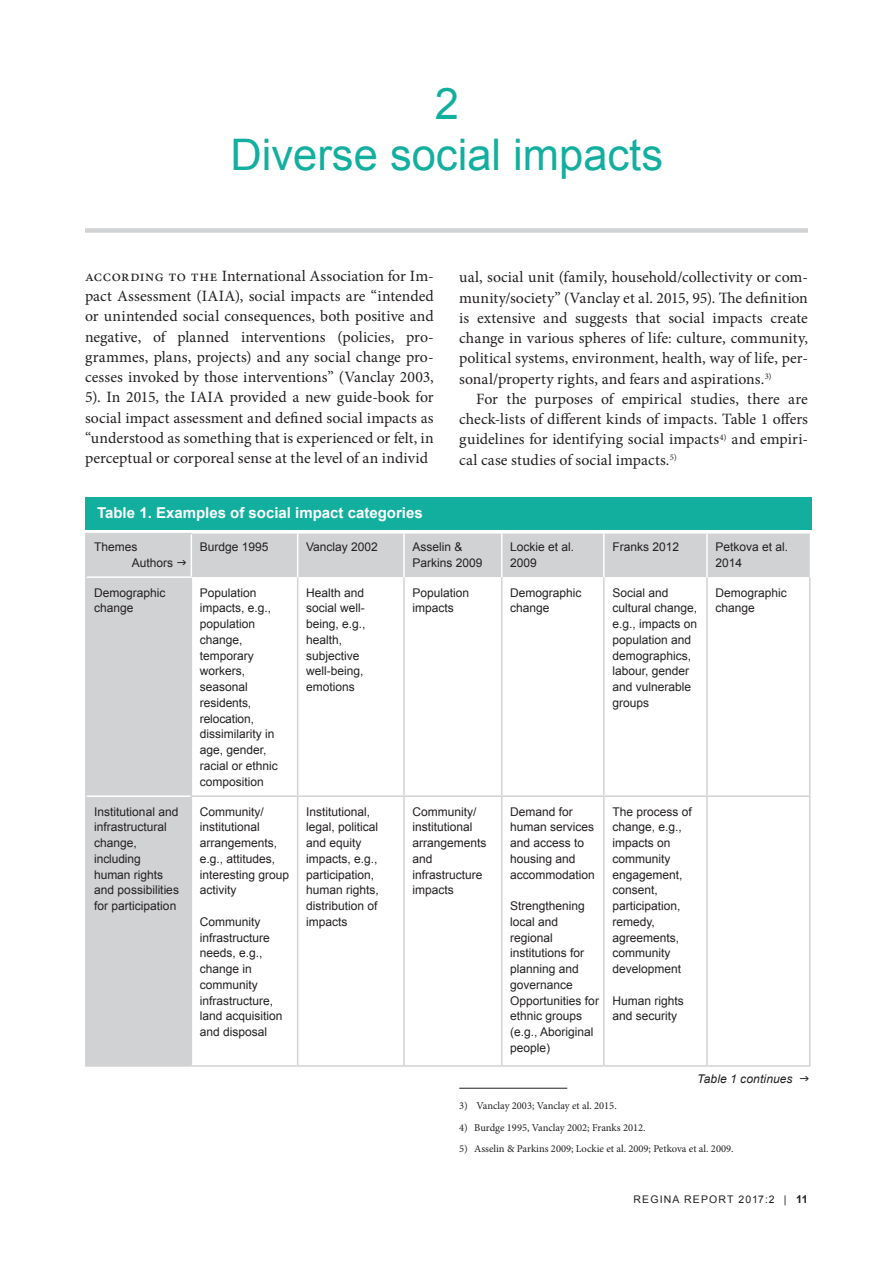
<style>
.page{position:relative;width:893px;height:1263px;background:#fff}
.page>*{position:absolute;margin:0;border:0;box-sizing:border-box;transform-origin:0 0}
.RUBRIK_R1_2radig{font:43.5px "Arial";color:#13af9e}
.BRÖDTEXT_utan_indrag{font:15.75px/20.2px "Minion Pro";letter-spacing:.01em;color:#231f20;text-align:justify}
.BRÖDTEXT_Indrag{font:15.75px/20.2px "Minion Pro";color:#231f20;text-align:justify}
.Tabell_Brödtext_Aria{font:700 15px "Arial";color:#fff}
.Tabell_Brödtext_Aria-2{font:12px/15.8px "Arial";color:#231f20}
.RUBRIK_R2_Avdelnings{font:italic 12px "Arial";letter-spacing:.01em;color:#231f20}
.FOTNOTER{font:10.5px "Minion Pro";color:#231f20}
.t1{font:10.5px "Arial";letter-spacing:.11em;color:#231f20}
.s1{font-weight:700;font-size:10.95px}
</style>
<div class="page">
<div style="left:85px;top:497px;width:726px;height:33px;background:#13af9e"></div>
<div style="left:87px;top:578px;width:104px;height:487px;background:#d1d2d4"></div>
<hr style="left:297px;top:577px;width:1px;height:218px;background:#d1d2d4">
<hr style="left:403px;top:577px;width:2px;height:218px;background:#d1d2d4">
<hr style="left:501px;top:577px;width:1px;height:218px;background:#d1d2d4">
<hr style="left:603px;top:577px;width:2px;height:218px;background:#d1d2d4">
<hr style="left:706px;top:577px;width:2px;height:218px;background:#d1d2d4">
<hr style="left:809px;top:577px;width:1px;height:218px;background:#d1d2d4">
<hr style="left:191px;top:795px;width:107px;height:2px;background:#d1d2d4">
<hr style="left:298px;top:795px;width:106px;height:2px;background:#d1d2d4">
<hr style="left:297px;top:797px;width:1px;height:268px;background:#d1d2d4">
<hr style="left:404px;top:795px;width:98px;height:2px;background:#d1d2d4">
<hr style="left:403px;top:797px;width:2px;height:268px;background:#d1d2d4">
<hr style="left:502px;top:795px;width:102px;height:2px;background:#d1d2d4">
<hr style="left:501px;top:797px;width:1px;height:268px;background:#d1d2d4">
<hr style="left:604px;top:795px;width:103px;height:2px;background:#d1d2d4">
<hr style="left:603px;top:797px;width:2px;height:268px;background:#d1d2d4">
<hr style="left:707px;top:795px;width:103px;height:2px;background:#d1d2d4">
<hr style="left:706px;top:797px;width:2px;height:268px;background:#d1d2d4">
<hr style="left:809px;top:797px;width:1px;height:268px;background:#d1d2d4">
<hr style="left:191px;top:1065px;width:107px;height:2px;background:#d1d2d4">
<hr style="left:298px;top:1065px;width:106px;height:2px;background:#d1d2d4">
<hr style="left:404px;top:1065px;width:98px;height:2px;background:#d1d2d4">
<hr style="left:502px;top:1065px;width:102px;height:2px;background:#d1d2d4">
<hr style="left:604px;top:1065px;width:103px;height:2px;background:#d1d2d4">
<hr style="left:707px;top:1065px;width:103px;height:2px;background:#d1d2d4">
<hr style="left:87px;top:795px;width:104px;height:2px;background:#fff">
<hr style="left:85px;top:533px;width:107px;height:1px;background:#d1d2d4">
<hr style="left:85px;top:534px;width:2px;height:43px;background:#d1d2d4">
<hr style="left:85px;top:577px;width:2px;height:219px;background:#d1d2d4">
<hr style="left:191px;top:578px;width:1px;height:217px;background:#d1d2d4">
<hr style="left:85px;top:796px;width:2px;height:269px;background:#d1d2d4">
<hr style="left:191px;top:797px;width:1px;height:268px;background:#d1d2d4">
<hr style="left:85px;top:1065px;width:106px;height:2px;background:#d1d2d4">
<div style="left:85px;top:228px;width:723px;height:5px;background:#d1d2d4"></div>
<hr style="left:459px;top:1088px;width:108px;height:1px;background:#231f20">
<div style="left:87px;top:534px;width:723px;height:43px;background:#d1d2d4"></div>
<p class="RUBRIK_R1_2radig" style="left:435px;top:75px;width:26px">2</p>
<p class="RUBRIK_R1_2radig" style="left:230px;top:126px;width:434px">Diverse social impacts</p>
<p class="BRÖDTEXT_utan_indrag" style="left:85px;top:266px;width:350px">according to the International Association for Im&shy;pact Assessment (IAIA), social impacts are “intended or unintended social consequences, both positive and negative, of planned interventions (policies, pro&shy;grammes, plans, projects) and any social change pro&shy;cesses invoked by those interventions” (Vanclay 2003, 5). In 2015, the IAIA provided a new guide-book for social impact assessment and defined social impacts as “understood as something that is experienced or felt, in perceptual or corporeal sense at the level of an individ</p>
<p class="Tabell_Brödtext_Aria" style="left:97px;top:503px;width:327px">Table 1. Examples of social impact categories</p>
<p class="BRÖDTEXT_utan_indrag" style="left:459px;top:267px;width:350px">ual, social unit (family, household/collectivity or com&shy;munity/society” (Vanclay et al. 2015, 95). The definition is extensive and suggests that social impacts create change in various spheres of life: culture, community, political systems, environment, health, way of life, per&shy;sonal/property rights, and fears and aspirations.<sup>3)</sup></p>
<p class="BRÖDTEXT_Indrag" style="left:459px;top:389px;width:350px;text-indent:17px">For the purposes of empirical studies, there are check-lists of different kinds of impacts. Table 1 offers guidelines for identifying social impacts<sup>4)</sup> and empiri&shy;cal case studies of social impacts.<sup>5)</sup></p>
<p class="Tabell_Brödtext_Aria-2" style="left:94px;top:539px;width:45px">Themes</p>
<p class="Tabell_Brödtext_Aria-2" style="left:132px;top:555px;width:43px">Authors</p>
<p class="Tabell_Brödtext_Aria-2" style="left:200px;top:539px;width:70px">Burdge 1995</p>
<p class="Tabell_Brödtext_Aria-2" style="left:306px;top:539px;width:73px">Vanclay 2002</p>
<p class="Tabell_Brödtext_Aria-2" style="left:412px;top:539px;width:72px">Asselin &amp;<br>Parkins 2009</p>
<p class="Tabell_Brödtext_Aria-2" style="left:510px;top:539px;width:66px">Lockie et al.<br>2009</p>
<p class="Tabell_Brödtext_Aria-2" style="left:612px;top:539px;width:68px">Franks 2012</p>
<p class="Tabell_Brödtext_Aria-2" style="left:715px;top:539px;width:74px">Petkova et al.<br>2014</p>
<p class="Tabell_Brödtext_Aria-2" style="left:94px;top:585px;width:73px">Demographic change</p>
<p class="Tabell_Brödtext_Aria-2" style="left:200px;top:585px;width:80px">Population impacts, e.g., population change, temporary workers, seasonal residents, relocation, dissimilarity in age, gender, racial or ethnic composition</p>
<p class="Tabell_Brödtext_Aria-2" style="left:306px;top:585px;width:61px">Health and social well&shy;being, e.g., health, subjective well-being, emotions</p>
<p class="Tabell_Brödtext_Aria-2" style="left:412px;top:585px;width:58px">Population impacts</p>
<p class="Tabell_Brödtext_Aria-2" style="left:510px;top:585px;width:73px">Demographic change</p>
<p class="Tabell_Brödtext_Aria-2" style="left:612px;top:585px;width:86px">Social and cultural change, e.g., impacts on population and demographics, labour, gender and vulnerable groups</p>
<p class="Tabell_Brödtext_Aria-2" style="left:715px;top:585px;width:73px">Demographic change</p>
<p class="Tabell_Brödtext_Aria-2" style="left:94px;top:804px;width:86px">Institutional and infrastructural change, including human rights and possibilities for participation</p>
<p class="Tabell_Brödtext_Aria-2" style="left:200px;top:804px;width:91px">Community/ institutional arrangements, e.g., attitudes, interesting group activity</p>
<p class="Tabell_Brödtext_Aria-2" style="left:200px;top:914px;width:84px">Community infrastructure needs, e.g., change in community infrastructure, land acquisition and disposal</p>
<p class="Tabell_Brödtext_Aria-2" style="left:306px;top:804px;width:74px">Institutional, legal, political and equity impacts, e.g., participation, human rights, distribution of impacts</p>
<p class="Tabell_Brödtext_Aria-2" style="left:412px;top:804px;width:76px">Community/ institutional arrangements and infrastructure impacts</p>
<p class="Tabell_Brödtext_Aria-2" style="left:510px;top:804px;width:86px">Demand for human services and access to housing and accommodation</p>
<p class="Tabell_Brödtext_Aria-2" style="left:612px;top:804px;width:81px">The process of change, e.g., impacts on community engagement, consent, participation, remedy, agreements, community development</p>
<p class="Tabell_Brödtext_Aria-2" style="left:612px;top:993px;width:73px">Human rights and security</p>
<p class="Tabell_Brödtext_Aria-2" style="left:510px;top:898px;width:76px">Strengthening local and regional institutions for planning and governance</p>
<p class="Tabell_Brödtext_Aria-2" style="left:510px;top:993px;width:90px">Opportunities for ethnic groups (e.g., Aboriginal people)</p>
<p class="RUBRIK_R2_Avdelnings" style="left:697px;top:1071px;width:97px">Table 1 continues</p>
<p class="FOTNOTER" style="left:459px;top:1099px;width:159px">3) Vanclay 2003; Vanclay et al. 2015.</p>
<p class="FOTNOTER" style="left:459px;top:1120px;width:188px">4) Burdge 1995, Vanclay 2002; Franks 2012.</p>
<p class="FOTNOTER" style="left:459px;top:1141px;width:276px">5) Asselin &amp; Parkins 2009; Lockie et al. 2009; Petkova et al. 2009.</p>
<p class="t1" style="left:633px;top:1193px;width:176px">REGINA REPORT 2017:2 | <span class="s1">11</span></p>
</div>
